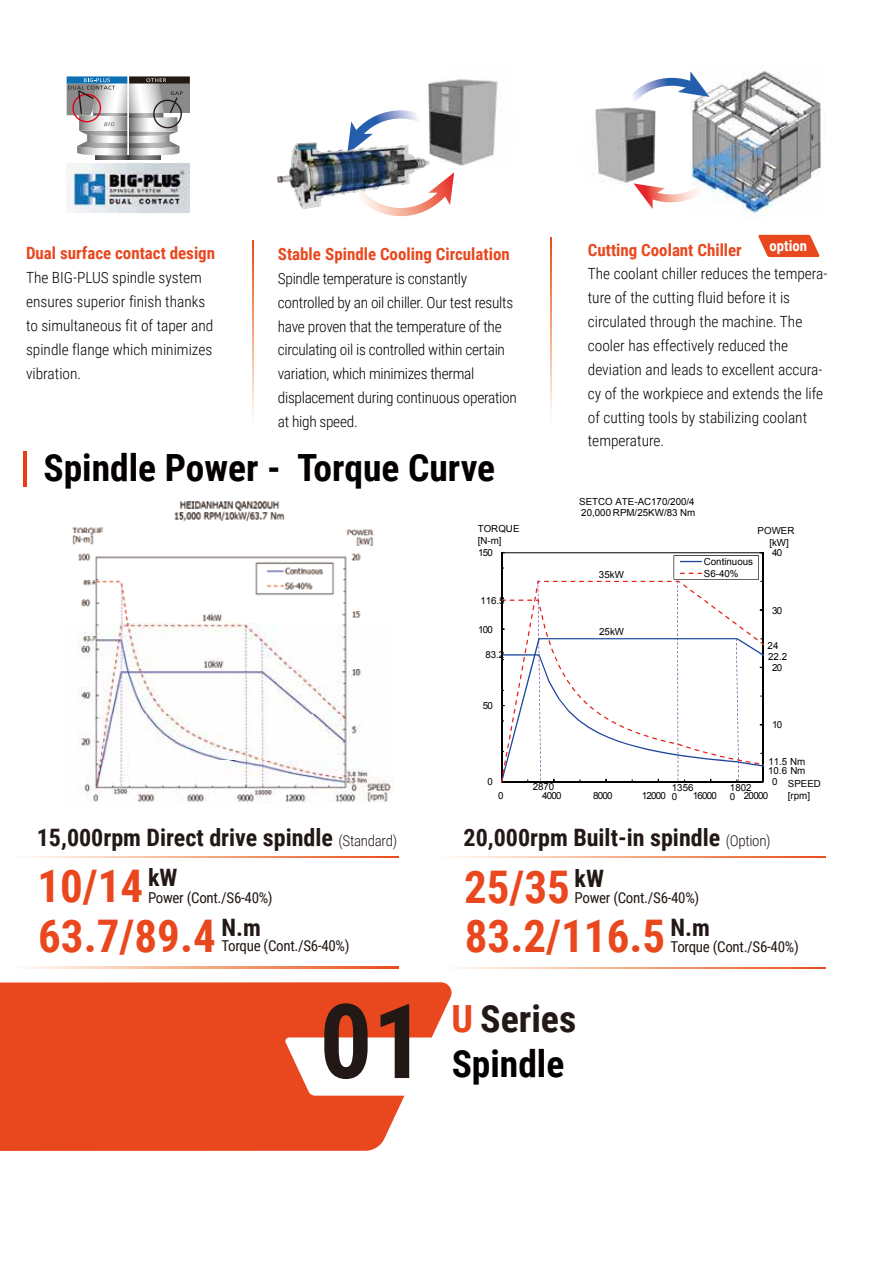
<style>
.page{position:relative;width:893px;height:1263px;background:#fff}
.page>*{position:absolute;margin:0;border:0;box-sizing:border-box;transform-origin:0 0}
.t1{font:700 103.65px "Roboto Condensed";color:#221815}
.t2{font:700 45px "Roboto Condensed";color:#e9481f}
.t3{font:700 37.5px "Roboto Condensed";color:#040000}
.t4{font:700 37.5px "Roboto Condensed";color:#221815}
.t5{font:700 24px "Roboto Condensed";color:#221815}
.t6{font:700 16.95px "Roboto Condensed";color:#e9481f}
.t7{font:300 15.45px/23.9px "Roboto Condensed";color:#040000}
.t8{font:300 15.45px/23.9px "Roboto Condensed";letter-spacing:-.02em;color:#040000}
.t9{font:15px "Roboto Condensed";letter-spacing:-.02em;color:#221815}
.t10{font:700 14.7px "Roboto Condensed";color:#fff}
.t11{font:9.75px/12.1px "Arial";color:#040000}
.s1{font-weight:300;font-size:15px}
.s2{color:#e9481f}
</style>
<div class="page">
<div style="left:0;top:982px;width:452px;height:169px;background:#e9481f"></div>
<svg style="left:285px;top:1037px;width:167px;height:59px"></svg>
<svg style="left:373px;top:172px;width:81px;height:44px"></svg>
<svg style="left:348px;top:110px;width:71px;height:31px"></svg>
<img style="left:277px;top:141px;width:153px;height:68px">
<img style="left:428px;top:79px;width:70px;height:91px">
<svg style="left:252px;top:240px;width:2px;height:179px"></svg>
<div style="left:129px;top:83px;width:61px;height:30px;background:#898989"></div>
<div style="left:67px;top:76px;width:60px;height:8px;background:#0d70b4"></div>
<div style="left:129px;top:76px;width:61px;height:8px;background:#221815"></div>
<svg style="left:67px;top:78px;width:116px;height:82px"></svg>
<img style="left:67px;top:164px;width:123px;height:49px">
<img style="left:733px;top:70px;width:88px;height:144px">
<img style="left:593px;top:108px;width:16px;height:69px">
<svg style="left:609px;top:71px;width:124px;height:138px"></svg>
<svg style="left:758px;top:235px;width:62px;height:22px"></svg>
<svg style="left:550px;top:238px;width:2px;height:179px"></svg>
<img style="left:72px;top:501px;width:320px;height:302px">
<hr style="left:23px;top:451px;width:4px;height:36px;background:#e83c19">
<svg style="left:501px;top:552px;width:262px;height:231px"></svg>
<svg style="left:25px;top:967px;width:374px;height:1px"></svg>
<svg style="left:25px;top:856px;width:374px;height:1px"></svg>
<svg style="left:452px;top:967px;width:373px;height:2px"></svg>
<svg style="left:452px;top:856px;width:373px;height:1px"></svg>
<p class="t6" style="left:26px;top:242px;width:191px">Dual surface contact design</p>
<p class="t7" style="left:26px;top:265px;width:189px">The BIG-PLUS spindle system ensures superior finish thanks to simultaneous fit of taper and spindle flange which minimizes vibration.</p>
<p class="t6" style="left:278px;top:242px;width:233px">Stable Spindle Cooling Circulation</p>
<p class="t8" style="left:278px;top:266px;width:240px">Spindle temperature is constantly controlled by an oil chiller. Our test results have proven that the temperature of the circulating oil is controlled within certain variation, which minimizes thermal displacement during continuous operation at high speed.</p>
<h3 class="t3" style="left:43px;top:441px;width:453px">Spindle Power - Torque Curve</h3>
<p class="t10" style="left:770px;top:235px;width:39px">option</p>
<p class="t6" style="left:588px;top:238px;width:156px">Cutting Coolant Chiller</p>
<p class="t7" style="left:588px;top:261px;width:241px">The coolant chiller reduces the tempera&shy;ture of the cutting fluid before it is circulated through the machine. The cooler has effectively reduced the deviation and leads to excellent accura&shy;cy of the workpiece and extends the life of cutting tools by stabilizing coolant temperature.</p>
<p class="t11" style="left:579px;top:497px;width:118px;line-height:10.5px">SETCO ATE-AC170/200/4<br>20,000 RPM/25KW/83 Nm</p>
<p class="t11" style="left:478px;top:523px;width:43px">TORQUE [N-m]</p>
<p class="t11" style="left:769px;top:525px;width:27px;text-indent:-12px">POWER [kW]</p>
<p class="t11" style="left:478px;top:547px;width:16px">150</p>
<p class="t11" style="left:772px;top:547px;width:12px">40</p>
<p class="t11" style="left:704px;top:556px;width:51px">Continuous<br>S6-40%</p>
<p class="t11" style="left:599px;top:568px;width:27px">35kW</p>
<p class="t11" style="left:480px;top:594px;width:26px">116.5</p>
<p class="t11" style="left:478px;top:623px;width:16px">100</p>
<p class="t11" style="left:485px;top:648px;width:21px">83.2</p>
<p class="t11" style="left:483px;top:700px;width:12px">50</p>
<p class="t11" style="left:599px;top:626px;width:27px">25kW</p>
<p class="t11" style="left:772px;top:604px;width:12px">30</p>
<p class="t11" style="left:768px;top:639px;width:12px">24</p>
<p class="t11" style="left:768px;top:650px;width:21px">22.2</p>
<p class="t11" style="left:772px;top:661px;width:12px">20</p>
<p class="t11" style="left:772px;top:719px;width:12px">10</p>
<p class="t11" style="left:768px;top:756px;width:38px">11.5 Nm</p>
<p class="t11" style="left:768px;top:765px;width:39px">10.6 Nm</p>
<p class="t11" style="left:488px;top:776px;width:7px">0</p>
<p class="t11" style="left:772px;top:776px;width:7px">0</p>
<p class="t11" style="left:533px;top:781px;width:23px">2870</p>
<p class="t11" style="left:672px;top:783px;width:23px;line-height:8.6px">1356<br>0</p>
<p class="t11" style="left:730px;top:784px;width:23px;line-height:8.6px">1802<br>0</p>
<p class="t11" style="left:498px;top:789px;width:7px">0</p>
<p class="t11" style="left:542px;top:789px;width:21px">4000</p>
<p class="t11" style="left:593px;top:789px;width:21px">8000</p>
<p class="t11" style="left:642px;top:789px;width:26px">12000</p>
<p class="t11" style="left:693px;top:789px;width:26px">16000</p>
<p class="t11" style="left:744px;top:789px;width:26px">20000</p>
<p class="t11" style="left:788px;top:778px;width:35px">SPEED [rpm]</p>
<h3 class="t5" style="left:37px;top:821px;width:362px">15,000rpm Direct drive spindle <span class="s1">(Standard)</span></h3>
<h3 class="t5" style="left:463px;top:821px;width:309px">20,000rpm Built-in spindle <span class="s1">(Option)</span></h3>
<h2 class="t2" style="left:37px;top:855px;width:142px">10/14 <sup>kW</sup></h2>
<p class="t9" style="left:148px;top:887px;width:126px">Power (Cont./S6-40%)</p>
<h2 class="t2" style="left:38px;top:904px;width:224px">63.7/89.4 <sup>N.m</sup></h2>
<p class="t9" style="left:221px;top:935px;width:130px">Torque (Cont./S6-40%)</p>
<h2 class="t2" style="left:464px;top:855px;width:142px">25/35 <sup>kW</sup></h2>
<p class="t9" style="left:575px;top:887px;width:126px">Power (Cont./S6-40%)</p>
<h2 class="t2" style="left:465px;top:904px;width:247px">83.2/116.5 <sup>N.m</sup></h2>
<p class="t9" style="left:671px;top:936px;width:130px">Torque (Cont./S6-40%)</p>
<h1 class="t1" style="left:319px;top:968px;width:108px">01</h1>
<h3 class="t4" style="left:452px;top:992px;width:126px"><span class="s2">U</span> Series</h3>
<h3 class="t3" style="left:452px;top:1037px;width:114px">Spindle</h3>
</div>
